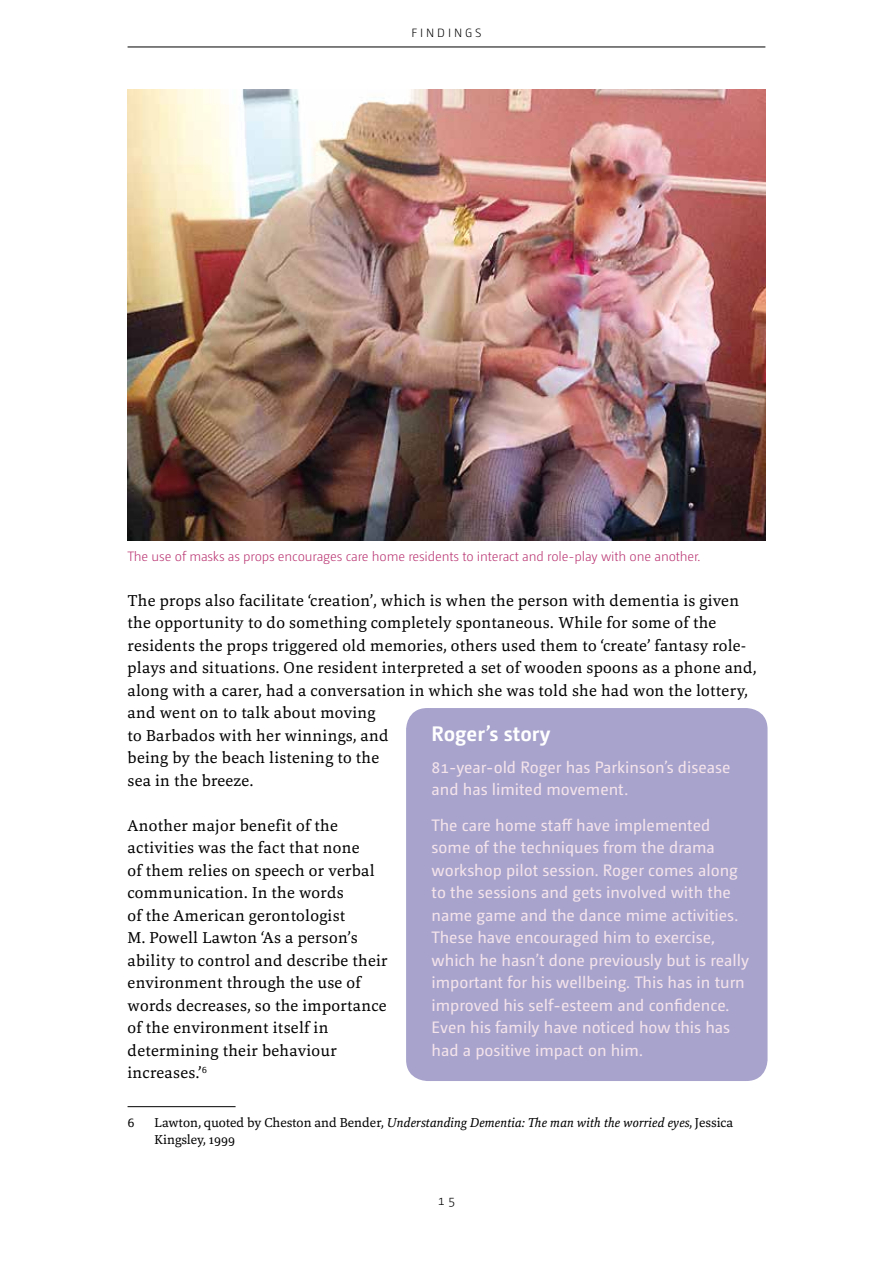
<style>
.page{position:relative;width:893px;height:1263px;background:#fff}
.page>*{position:absolute;margin:0;border:0;box-sizing:border-box;transform-origin:0 0}
.t1{font:700 21px "Camingo Dos";color:#fff}
.t2{font:16.5px/22.5px "Marbach";letter-spacing:.02em;color:#000}
.t3{font:16.5px/22.5px "Camingo Dos";color:#f4e3eb}
.t4{font:13.5px/16.5px "Marbach";color:#000}
.t5{font:300 13.5px "Camingo Dos";letter-spacing:-.01em;color:#b93471}
.t6{font:300 13.5px "Camingo Dos";color:#000}
.t7{font:300 12px "Camingo Dos";letter-spacing:.24em;color:#000}
.s1{font-style:italic}
</style>
<div class="page">
<hr style="left:128px;top:47px;width:637px;height:1px;background:#000">
<hr style="left:128px;top:1106px;width:108px;height:1px;background:#000">
<div style="left:406px;top:708px;width:361px;height:373px;background:#a7a3cc;border-radius:21px"></div>
<img style="left:128px;top:89px;width:637px;height:451px">
<p class="t7" style="left:411px;top:26px;width:72px">FINDINGS</p>
<p class="t5" style="left:128px;top:548px;width:574px">The use of masks as props encourages care home residents to interact and role-play with one another.</p>
<p class="t2" style="left:128px;top:589px;width:630px">The props also facilitate ‘creation’, which is when the person with dementia is given the opportunity to do something completely spontaneous. While for some of the residents the props triggered old memories, others used them to ‘create’ fantasy role&shy;plays and situations. One resident interpreted a set of wooden spoons as a phone and, along with a carer, had a conversation in which she was told she had won the lottery, and went on to talk about moving<br>to Barbados with her winnings, and<br>being by the beach listening to the<br>sea in the breeze.</p>
<p class="t2" style="left:128px;top:814px;width:262px">Another major benefit of the activities was the fact that none<br>of them relies on speech or verbal communication. In the words<br>of the American gerontologist<br>M. Powell Lawton ‘As a person’s ability to control and describe their environment through the use of words decreases, so the importance of the environment itself in determining their behaviour increases.’<sup>6</sup></p>
<p class="t1" style="left:432px;top:720px;width:120px">Roger’s story</p>
<p class="t3" style="left:432px;top:756px;width:300px">81-year-old Roger has Parkinson’s disease and has limited movement.</p>
<p class="t3" style="left:432px;top:813px;width:319px">The care home staff have implemented some of the techniques from the drama workshop pilot session. Roger comes along to the sessions and gets involved with the name game and the dance mime activities.<br>These have encouraged him to exercise, which he hasn’t done previously but is really important for his wellbeing. This has in turn improved his self-esteem and confidence.<br>Even his family have noticed how this has had a positive impact on him.</p>
<p class="t4" style="left:128px;top:1114px;width:9px">6</p>
<p class="t4" style="left:155px;top:1114px;width:580px">Lawton, quoted by Cheston and Bender, <span class="s1">Understanding Dementia: The man with the worried eyes</span>, Jessica<br>Kingsley, 1999</p>
<p class="t6" style="left:438px;top:1193px;width:19px">15</p>
</div>
